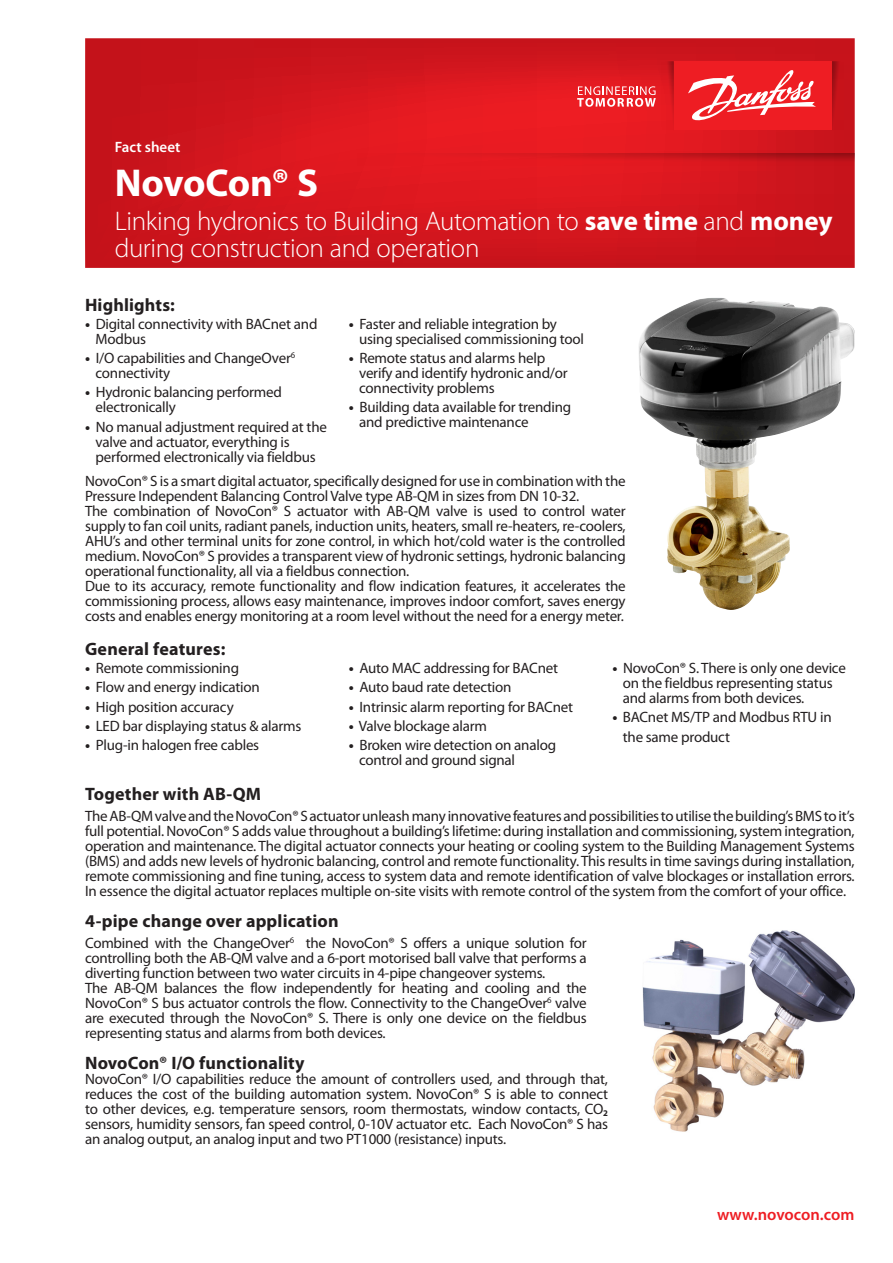
<style>
.page{position:relative;width:893px;height:1263px;background:#fff}
.page>*{position:absolute;margin:0;border:0;box-sizing:border-box;transform-origin:0 0}
.t1{font:700 39px "Myriad Pro";letter-spacing:-.015em;color:#fff}
.t2{font:300 27px/27px "Myriad Pro";letter-spacing:-.015em;color:#fff}
.Tech_Spec_body{font:700 18px "Myriad Pro";letter-spacing:.01em;color:#231f20}
.t3{font:600 16.5px "Myriad Pro";color:#ee1d23}
.Tech_Spec_body-2{font:15px/15px "Myriad Pro";letter-spacing:-.015em;color:#231f20}
.t4{font:600 15px "Myriad Pro";color:#fff}
.s1{font-weight:700}
</style>
<div class="page">
<svg style="left:85px;top:38px;width:770px;height:230px;background:#d2161d"></svg>
<svg style="left:832px;top:61px;width:12px;height:69px"></svg>
<div style="left:674px;top:61px;width:158px;height:69px;background:#ee1d23"></div>
<svg style="left:577px;top:61px;width:97px;height:69px;background:#e42d33"></svg>
<svg style="left:688px;top:70px;width:128px;height:51px"></svg>
<svg style="left:358px;top:153px;width:497px;height:13px;background:#d4171d"></svg>
<img style="left:642px;top:930px;width:213px;height:202px">
<img style="left:639px;top:298px;width:216px;height:312px">
<p class="t4" style="left:115px;top:138px;width:67px">Fact sheet</p>
<h1 class="t1" style="left:115px;top:161px;width:205px">NovoCon® S</h1>
<h2 class="t2" style="left:115px;top:207px;width:719px">Linking hydronics to Building Automation to <span class="s1">save time</span> and <span class="s1">money </span>during construction and operation</h2>
<p class="Tech_Spec_body" style="left:85px;top:295px;width:91px">Highlights:</p>
<p class="Tech_Spec_body-2" style="left:96px;top:317px;width:223px;text-indent:-10px"><span class="s1">•</span> Digital connectivity with BACnet and<br>Modbus</p>
<p class="Tech_Spec_body-2" style="left:96px;top:351px;width:201px;text-indent:-10px"><span class="s1">•</span> I/O capabilities and ChangeOver<sup>6 </sup>connectivity</p>
<p class="Tech_Spec_body-2" style="left:96px;top:385px;width:188px;text-indent:-10px"><span class="s1">•</span> Hydronic balancing performed electronically</p>
<p class="Tech_Spec_body-2" style="left:96px;top:419px;width:233px;text-indent:-10px"><span class="s1">•</span> No manual adjustment required at the valve and actuator, everything is performed electronically via fieldbus</p>
<p class="Tech_Spec_body-2" style="left:359px;top:317px;width:226px;text-indent:-10px"><span class="s1">•</span> Faster and reliable integration by using specialised commissioning tool</p>
<p class="Tech_Spec_body-2" style="left:359px;top:351px;width:210px;text-indent:-10px"><span class="s1">•</span> Remote status and alarms help verify and identify hydronic and/or connectivity problems</p>
<p class="Tech_Spec_body-2" style="left:359px;top:400px;width:213px;text-indent:-10px"><span class="s1">•</span> Building data available for trending and predictive maintenance</p>
<p class="Tech_Spec_body-2" style="left:85px;top:473px;width:542px">NovoCon® S is a smart digital actuator, specifically designed for use in combination with the<br>Pressure Independent Balancing Control Valve type AB-QM in sizes from DN 10-32.</p>
<p class="Tech_Spec_body-2" style="left:85px;top:503px;width:542px;text-align:justify">The combination of NovoCon® S actuator with AB-QM valve is used to control water supply to fan coil units, radiant panels, induction units, heaters, small re-heaters, re-coolers, AHU’s and other terminal units for zone control, in which hot/cold water is the controlled medium. NovoCon® S provides a transparent view of hydronic settings, hydronic balancing operational functionality, all via a fieldbus connection.</p>
<p class="Tech_Spec_body-2" style="left:85px;top:578px;width:542px;text-align:justify">Due to its accuracy, remote functionality and flow indication features, it accelerates the commissioning process, allows easy maintenance, improves indoor comfort, saves energy costs and enables energy monitoring at a room level without the need for a energy meter.</p>
<p class="Tech_Spec_body" style="left:85px;top:639px;width:142px">General features:</p>
<p class="Tech_Spec_body-2" style="left:85px;top:661px;width:156px"><span class="s1">•</span> Remote commissioning</p>
<p class="Tech_Spec_body-2" style="left:85px;top:680px;width:176px"><span class="s1">•</span> Flow and energy indication</p>
<p class="Tech_Spec_body-2" style="left:85px;top:699px;width:150px"><span class="s1">•</span> High position accuracy</p>
<p class="Tech_Spec_body-2" style="left:85px;top:718px;width:218px"><span class="s1">•</span> LED bar displaying status &amp; alarms</p>
<p class="Tech_Spec_body-2" style="left:85px;top:738px;width:176px"><span class="s1">•</span> Plug-in halogen free cables</p>
<p class="Tech_Spec_body-2" style="left:349px;top:661px;width:211px"><span class="s1">•</span> Auto MAC addressing for BACnet</p>
<p class="Tech_Spec_body-2" style="left:349px;top:680px;width:164px"><span class="s1">•</span> Auto baud rate detection</p>
<p class="Tech_Spec_body-2" style="left:349px;top:699px;width:226px"><span class="s1">•</span> Intrinsic alarm reporting for BACnet</p>
<p class="Tech_Spec_body-2" style="left:349px;top:718px;width:140px"><span class="s1">•</span> Valve blockage alarm</p>
<p class="Tech_Spec_body-2" style="left:359px;top:738px;width:198px;text-indent:-10px"><span class="s1">•</span> Broken wire detection on analog control and ground signal</p>
<p class="Tech_Spec_body-2" style="left:623px;top:661px;width:225px;text-indent:-10px"><span class="s1">•</span> NovoCon® S. There is only one device on the fieldbus representing status and alarms from both devices.</p>
<p class="Tech_Spec_body-2" style="left:612px;top:710px;width:221px"><span class="s1">•</span> BACnet MS/TP and Modbus RTU in</p>
<p class="Tech_Spec_body-2" style="left:623px;top:729px;width:109px">the same product</p>
<p class="Tech_Spec_body" style="left:85px;top:784px;width:178px">Together with AB-QM</p>
<p class="Tech_Spec_body-2" style="left:85px;top:809px;width:771px;text-align:justify">The AB-QM valve and the NovoCon® S actuator unleash many innovative features and possibilities to utilise the building’s BMS to it’s full potential. NovoCon® S adds value throughout a building’s lifetime: during installation and commissioning, system integration, operation and maintenance. The digital actuator connects your heating or cooling system to the Building Management Systems (BMS) and adds new levels of hydronic balancing, control and remote functionality. This results in time savings during installation, remote commissioning and fine tuning, access to system data and remote identification of valve blockages or installation errors.<br>In essence the digital actuator replaces multiple on-site visits with remote control of the system from the comfort of your office.</p>
<p class="Tech_Spec_body" style="left:85px;top:910px;width:255px">4-pipe change over application</p>
<p class="Tech_Spec_body-2" style="left:85px;top:936px;width:503px;text-align:justify">Combined with the ChangeOver<sup>6</sup> the NovoCon® S offers a unique solution for controlling both the AB-QM valve and a 6-port motorised ball valve that performs a diverting function between two water circuits in 4-pipe changeover systems.</p>
<p class="Tech_Spec_body-2" style="left:85px;top:981px;width:503px;text-align:justify">The AB-QM balances the flow independently for heating and cooling and the NovoCon® S bus actuator controls the flow. Connectivity to the ChangeOver<sup>6</sup> valve are executed through the NovoCon® S. There is only one device on the fieldbus representing status and alarms from both devices.</p>
<p class="Tech_Spec_body" style="left:85px;top:1052px;width:221px">NovoCon® I/O functionality</p>
<p class="Tech_Spec_body-2" style="left:85px;top:1071px;width:525px;text-align:justify">NovoCon® I/O capabilities reduce the amount of controllers used, and through that, reduces the cost of the building automation system. NovoCon® S is able to connect to other devices, e.g. temperature sensors, room thermostats, window contacts, CO<sub>2 </sub>sensors, humidity sensors, fan speed control, 0-10V actuator etc. Each NovoCon® S has an analog output, an analog input and two PT1000 (resistance) inputs.</p>
<p class="t3" style="left:717px;top:1205px;width:139px">www.novocon.com</p>
</div>
